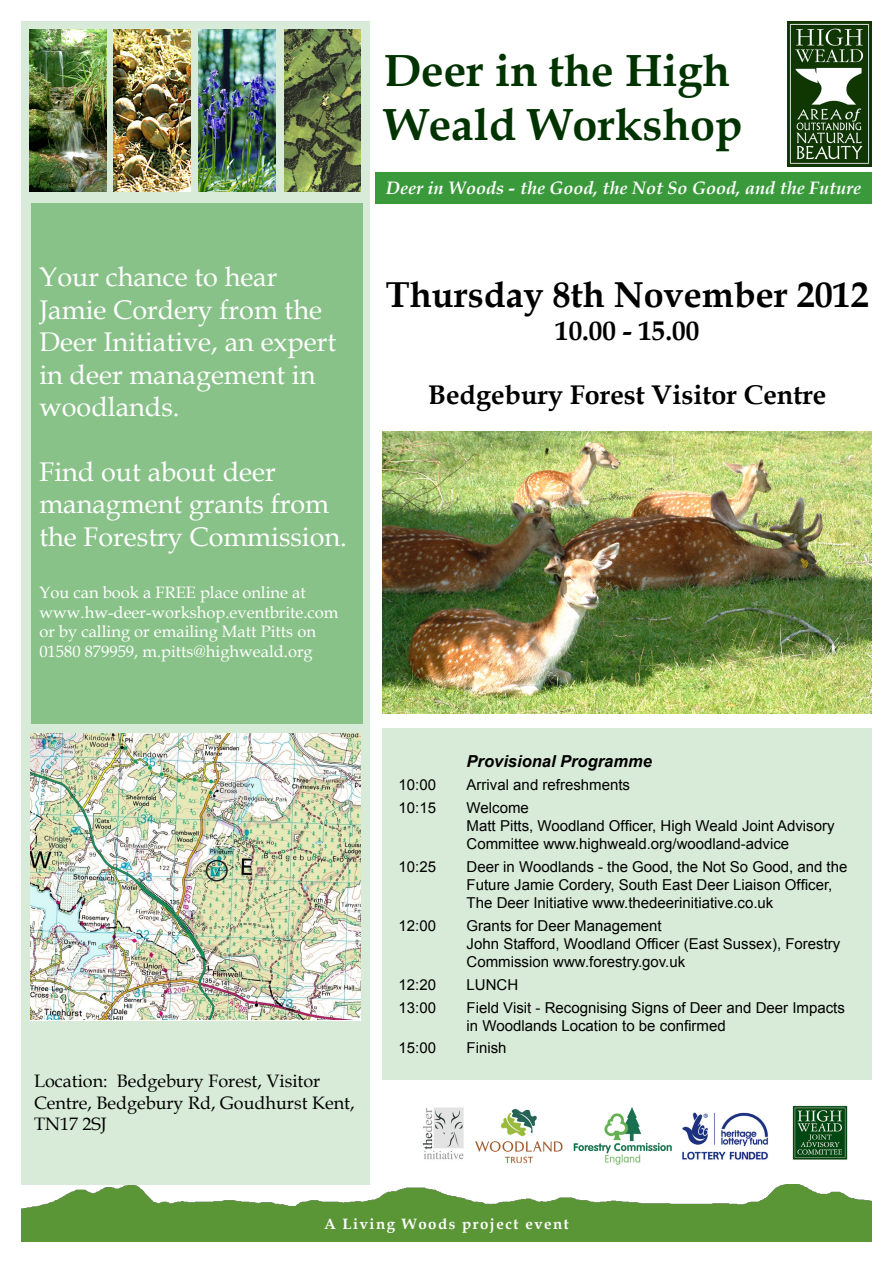
<style>
.page{position:relative;width:893px;height:1263px;background:#fff}
.page>*{position:absolute;margin:0;border:0;box-sizing:border-box;transform-origin:0 0}
.t1{font:700 45px/54px "Book Antiqua";color:#030}
.t2{font:700 36px "Book Antiqua";color:#000}
.t3{font:27px/32.4px "Book Antiqua";color:#fff}
.t4{font:700 27px "Book Antiqua";color:#000}
.t5{font:18px/21.6px "Book Antiqua";color:#000}
.t6{font:italic 700 18px "Book Antiqua";color:#fff}
.t7{font:16.5px/19.8px "Book Antiqua";color:#fff}
.t8{font:italic 700 16.5px "Arial";color:#000}
.t9{font:15px/18px "Arial";color:#000}
.t10{font:700 15px "Book Antiqua";letter-spacing:.1em;color:#fff}
</style>
<div class="page">
<div style="left:21px;top:21px;width:349px;height:1163px;background:#d8ebd8"></div>
<img style="left:21px;top:1184px;width:851px;height:58px">
<img style="left:787px;top:21px;width:85px;height:146px">
<div style="left:376px;top:172px;width:496px;height:32px;background:#3a9a3b"></div>
<img style="left:30px;top:30px;width:76px;height:161px">
<img style="left:114px;top:30px;width:76px;height:161px">
<img style="left:199px;top:30px;width:76px;height:161px">
<img style="left:285px;top:30px;width:75px;height:161px">
<div style="left:383px;top:728px;width:489px;height:352px;background:#d8ebd8"></div>
<img style="left:31px;top:733px;width:330px;height:286px">
<div style="left:31px;top:204px;width:332px;height:520px;background:#89c289"></div>
<div style="left:206px;top:860px;width:22px;height:21px;border:2px solid #231f20;border-radius:50%"></div>
<img style="left:383px;top:431px;width:489px;height:282px">
<img style="left:422px;top:1105px;width:426px;height:60px">
<p class="t3" style="left:39px;top:260px;width:298px">Your chance to hear<br>Jamie Cordery from the<br>Deer Initiative, an expert in deer management in woodlands.</p>
<p class="t3" style="left:39px;top:455px;width:309px">Find out about deer managment grants from the Forestry Commission.</p>
<p class="t7" style="left:39px;top:582px;width:268px">You can book a FREE place online at</p>
<p class="t7" style="left:39px;top:602px;width:301px">www.hw-deer-workshop.eventbrite.com</p>
<p class="t7" style="left:39px;top:621px;width:278px">or by calling or emailing Matt Pitts on<br>01580 879959, m.pitts@highweald.org</p>
<p class="t1" style="left:384px;top:43px;width:360px">Deer in the High<br>Weald Workshop</p>
<p class="t6" style="left:386px;top:176px;width:477px">Deer in Woods - the Good, the Not So Good, and the Future</p>
<p class="t2" style="left:386px;top:270px;width:485px">Thursday 8th November 2012</p>
<p class="t4" style="left:555px;top:312px;width:145px">10.00 - 15.00</p>
<p class="t4" style="left:428px;top:377px;width:400px">Bedgebury Forest Visitor Centre</p>
<p class="t5" style="left:34px;top:1070px;width:322px">Location: Bedgebury Forest, Visitor<br>Centre, Bedgebury Rd, Goudhurst Kent,<br>TN17 2SJ</p>
<p class="t8" style="left:467px;top:750px;width:187px">Provisional Programme</p>
<p class="t9" style="left:399px;top:776px;width:39px">10:00</p>
<p class="t9" style="left:467px;top:776px;width:165px">Arrival and refreshments</p>
<p class="t9" style="left:399px;top:799px;width:39px">10:15</p>
<p class="t9" style="left:467px;top:799px;width:64px">Welcome</p>
<p class="t9" style="left:467px;top:817px;width:369px">Matt Pitts, Woodland Officer, High Weald Joint Advisory<br>Committee www.highweald.org/woodland-advice</p>
<p class="t9" style="left:399px;top:858px;width:39px">10:25</p>
<p class="t9" style="left:467px;top:858px;width:382px">Deer in Woodlands - the Good, the Not So Good, and the<br>Future Jamie Cordery, South East Deer Liaison Officer,<br>The Deer Initiative www.thedeerinitiative.co.uk</p>
<p class="t9" style="left:399px;top:916px;width:39px">12:00</p>
<p class="t9" style="left:467px;top:916px;width:197px">Grants for Deer Management</p>
<p class="t9" style="left:467px;top:934px;width:375px">John Stafford, Woodland Officer (East Sussex), Forestry<br>Commission www.forestry.gov.uk</p>
<p class="t9" style="left:399px;top:975px;width:39px">12:20</p>
<p class="t9" style="left:467px;top:975px;width:53px">LUNCH</p>
<p class="t9" style="left:399px;top:998px;width:39px">13:00</p>
<p class="t9" style="left:467px;top:998px;width:380px">Field Visit - Recognising Signs of Deer and Deer Impacts in Woodlands Location to be confirmed</p>
<p class="t9" style="left:399px;top:1039px;width:39px">15:00</p>
<p class="t9" style="left:467px;top:1039px;width:42px">Finish</p>
<p class="t10" style="left:324px;top:1214px;width:246px">A Living Woods project event</p>
</div>
